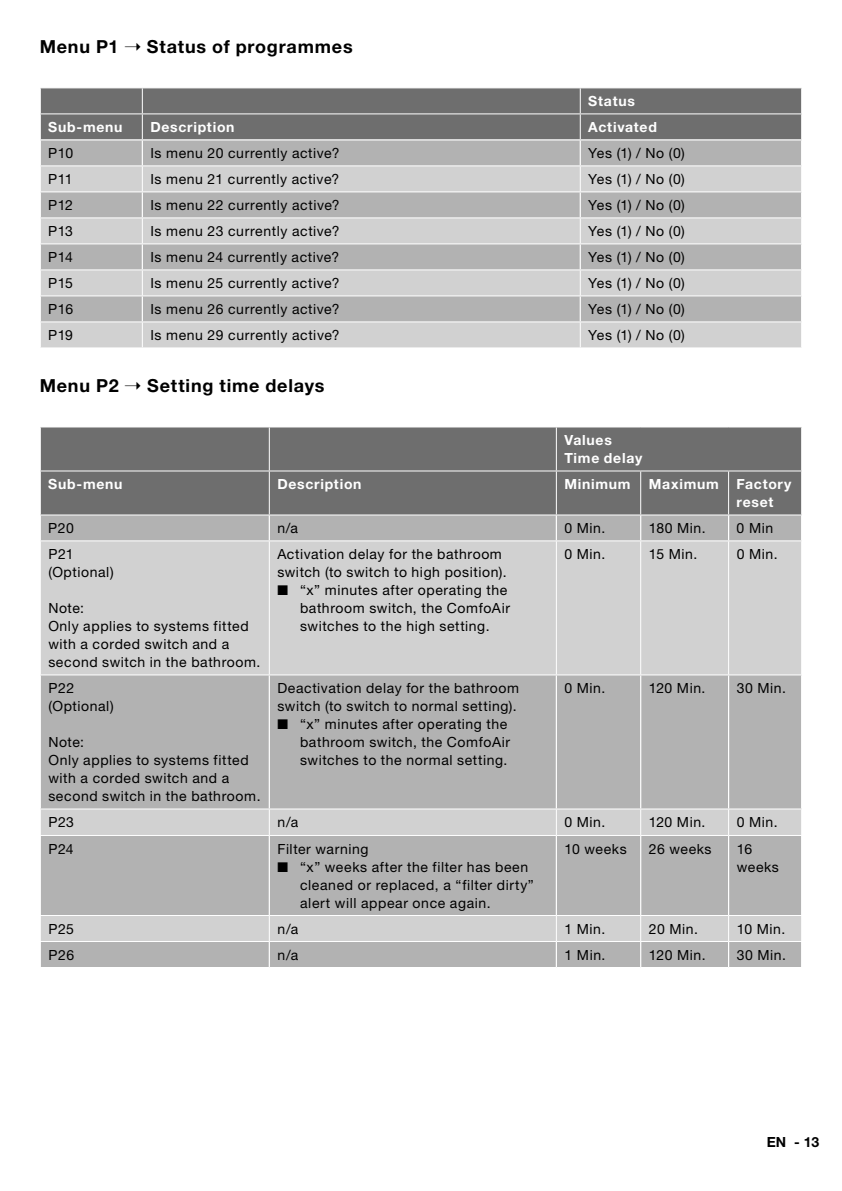
<style>
.page{position:relative;width:842px;height:1191px;background:#fff}
.page>*{position:absolute;margin:0;border:0;box-sizing:border-box;transform-origin:0 0}
.t1{font:700 18px "Helvetica Neue LT Pro";letter-spacing:.045em;color:#000}
.t2{font:14px/18px "Helvetica Neue LT Pro";letter-spacing:.04em;color:#000}
.t3{font:700 14px/18px "Helvetica Neue LT Std";letter-spacing:.05em;color:#fff}
.t4{font:700 14px "Helvetica Neue LT Pro";color:#000}
</style>
<div class="page">
<svg style="left:40px;top:88px;width:762px;height:259px;background:#b4b4b4"></svg>
<div style="left:41px;top:427px;width:760px;height:87px;background:#6e6e6e"></div>
<div style="left:41px;top:515px;width:760px;height:452px;background:#b2b2b2"></div>
<svg style="left:41px;top:541px;width:760px;height:400px;background:#c0c0c0"></svg>
<hr style="left:269px;top:427px;width:1px;height:43px;background:#fff">
<hr style="left:556px;top:427px;width:1px;height:43px;background:#fff">
<hr style="left:40px;top:470px;width:229px;height:1px;background:#fff">
<hr style="left:269px;top:470px;width:287px;height:1px;background:#fff">
<hr style="left:269px;top:471px;width:1px;height:43px;background:#fff">
<hr style="left:556px;top:470px;width:85px;height:1px;background:#fff">
<hr style="left:556px;top:471px;width:1px;height:43px;background:#fff">
<hr style="left:641px;top:470px;width:88px;height:1px;background:#fff">
<hr style="left:640px;top:471px;width:1px;height:43px;background:#fff">
<hr style="left:729px;top:470px;width:73px;height:1px;background:#fff">
<hr style="left:728px;top:471px;width:1px;height:43px;background:#fff">
<hr style="left:269px;top:541px;width:1px;height:133px;background:#fff">
<hr style="left:556px;top:541px;width:1px;height:133px;background:#fff">
<hr style="left:640px;top:541px;width:1px;height:133px;background:#fff">
<hr style="left:728px;top:541px;width:1px;height:133px;background:#fff">
<svg style="left:269px;top:809px;width:1px;height:26px"></svg>
<svg style="left:556px;top:809px;width:1px;height:26px"></svg>
<svg style="left:640px;top:809px;width:1px;height:26px"></svg>
<svg style="left:728px;top:809px;width:1px;height:26px"></svg>
<svg style="left:269px;top:515px;width:1px;height:25px"></svg>
<svg style="left:556px;top:515px;width:1px;height:25px"></svg>
<svg style="left:640px;top:515px;width:1px;height:25px"></svg>
<svg style="left:728px;top:515px;width:1px;height:25px"></svg>
<hr style="left:269px;top:675px;width:1px;height:133px;background:#fff">
<hr style="left:556px;top:675px;width:1px;height:133px;background:#fff">
<hr style="left:640px;top:675px;width:1px;height:133px;background:#fff">
<hr style="left:728px;top:675px;width:1px;height:133px;background:#fff">
<hr style="left:269px;top:836px;width:1px;height:79px;background:#fff">
<hr style="left:556px;top:836px;width:1px;height:79px;background:#fff">
<hr style="left:640px;top:836px;width:1px;height:79px;background:#fff">
<hr style="left:728px;top:836px;width:1px;height:79px;background:#fff">
<svg style="left:269px;top:916px;width:1px;height:51px"></svg>
<svg style="left:556px;top:916px;width:1px;height:51px"></svg>
<svg style="left:640px;top:916px;width:1px;height:51px"></svg>
<svg style="left:728px;top:916px;width:1px;height:51px"></svg>
<hr style="left:40px;top:540px;width:229px;height:1px;background:#fff">
<hr style="left:269px;top:540px;width:287px;height:1px;background:#fff">
<hr style="left:556px;top:540px;width:85px;height:1px;background:#fff">
<hr style="left:641px;top:540px;width:88px;height:1px;background:#fff">
<hr style="left:729px;top:540px;width:73px;height:1px;background:#fff">
<hr style="left:40px;top:674px;width:229px;height:1px;background:#fff">
<hr style="left:269px;top:674px;width:287px;height:1px;background:#fff">
<hr style="left:556px;top:674px;width:85px;height:1px;background:#fff">
<hr style="left:641px;top:674px;width:88px;height:1px;background:#fff">
<hr style="left:729px;top:674px;width:73px;height:1px;background:#fff">
<hr style="left:40px;top:808px;width:229px;height:1px;background:#fff">
<hr style="left:269px;top:808px;width:287px;height:1px;background:#fff">
<hr style="left:556px;top:808px;width:85px;height:1px;background:#fff">
<hr style="left:641px;top:808px;width:88px;height:1px;background:#fff">
<hr style="left:729px;top:808px;width:73px;height:1px;background:#fff">
<hr style="left:40px;top:835px;width:229px;height:1px;background:#fff">
<hr style="left:269px;top:835px;width:287px;height:1px;background:#fff">
<hr style="left:556px;top:835px;width:85px;height:1px;background:#fff">
<hr style="left:641px;top:835px;width:88px;height:1px;background:#fff">
<hr style="left:729px;top:835px;width:73px;height:1px;background:#fff">
<hr style="left:40px;top:915px;width:229px;height:1px;background:#fff">
<hr style="left:269px;top:915px;width:287px;height:1px;background:#fff">
<hr style="left:556px;top:915px;width:85px;height:1px;background:#fff">
<hr style="left:641px;top:915px;width:88px;height:1px;background:#fff">
<hr style="left:729px;top:915px;width:73px;height:1px;background:#fff">
<hr style="left:40px;top:941px;width:229px;height:1px;background:#fff">
<hr style="left:269px;top:941px;width:287px;height:1px;background:#fff">
<hr style="left:556px;top:941px;width:85px;height:1px;background:#fff">
<hr style="left:641px;top:941px;width:88px;height:1px;background:#fff">
<hr style="left:729px;top:941px;width:73px;height:1px;background:#fff">
<p class="t1" style="left:40px;top:36px;width:314px">Menu P1 ➝ Status of programmes</p>
<p class="t3" style="left:588px;top:92px;width:48px">Status</p>
<p class="t3" style="left:48px;top:118px;width:76px">Sub-menu</p>
<p class="t3" style="left:150px;top:118px;width:86px">Description</p>
<p class="t3" style="left:588px;top:118px;width:70px">Activated</p>
<p class="t2" style="left:48px;top:144px;width:26px">P10</p>
<p class="t2" style="left:150px;top:144px;width:191px">Is menu 20 currently active?</p>
<p class="t2" style="left:588px;top:144px;width:98px">Yes (1) / No (0)</p>
<p class="t2" style="left:48px;top:170px;width:26px">P11</p>
<p class="t2" style="left:150px;top:170px;width:190px">Is menu 21 currently active?</p>
<p class="t2" style="left:588px;top:170px;width:98px">Yes (1) / No (0)</p>
<p class="t2" style="left:48px;top:196px;width:26px">P12</p>
<p class="t2" style="left:150px;top:196px;width:191px">Is menu 22 currently active?</p>
<p class="t2" style="left:588px;top:196px;width:98px">Yes (1) / No (0)</p>
<p class="t2" style="left:48px;top:222px;width:26px">P13</p>
<p class="t2" style="left:150px;top:222px;width:191px">Is menu 23 currently active?</p>
<p class="t2" style="left:588px;top:222px;width:98px">Yes (1) / No (0)</p>
<p class="t2" style="left:48px;top:248px;width:26px">P14</p>
<p class="t2" style="left:150px;top:248px;width:190px">Is menu 24 currently active?</p>
<p class="t2" style="left:588px;top:248px;width:98px">Yes (1) / No (0)</p>
<p class="t2" style="left:48px;top:274px;width:26px">P15</p>
<p class="t2" style="left:150px;top:274px;width:191px">Is menu 25 currently active?</p>
<p class="t2" style="left:588px;top:274px;width:98px">Yes (1) / No (0)</p>
<p class="t2" style="left:48px;top:300px;width:26px">P16</p>
<p class="t2" style="left:150px;top:300px;width:191px">Is menu 26 currently active?</p>
<p class="t2" style="left:588px;top:300px;width:98px">Yes (1) / No (0)</p>
<p class="t2" style="left:48px;top:326px;width:26px">P19</p>
<p class="t2" style="left:150px;top:326px;width:191px">Is menu 29 currently active?</p>
<p class="t2" style="left:588px;top:326px;width:98px">Yes (1) / No (0)</p>
<p class="t1" style="left:40px;top:375px;width:286px">Menu P2 ➝ Setting time delays</p>
<p class="t3" style="left:564px;top:431px;width:79px">Values<br>Time delay</p>
<p class="t3" style="left:48px;top:475px;width:76px">Sub-menu</p>
<p class="t3" style="left:277px;top:475px;width:86px">Description</p>
<p class="t3" style="left:564px;top:475px;width:68px">Minimum</p>
<p class="t3" style="left:649px;top:475px;width:72px">Maximum</p>
<p class="t3" style="left:737px;top:475px;width:56px">Factory reset</p>
<p class="t2" style="left:48px;top:518px;width:27px">P20</p>
<p class="t2" style="left:277px;top:518px;width:22px">n/a</p>
<p class="t2" style="left:564px;top:518px;width:42px">0 Min.</p>
<p class="t2" style="left:649px;top:518px;width:58px">180 Min.</p>
<p class="t2" style="left:737px;top:518px;width:38px">0 Min</p>
<p class="t2" style="left:48px;top:544px;width:67px">P21 (Optional)</p>
<p class="t2" style="left:48px;top:598px;width:214px">Note:<br>Only applies to systems fitted with a corded switch and a second switch in the bathroom.</p>
<p class="t2" style="left:277px;top:544px;width:231px">Activation delay for the bathroom switch (to switch to high position).</p>
<p class="t2" style="left:300px;top:580px;width:212px;text-indent:-23px">■ “x” minutes after operating the bathroom switch, the ComfoAir switches to the high setting.</p>
<p class="t2" style="left:564px;top:544px;width:42px">0 Min.</p>
<p class="t2" style="left:649px;top:544px;width:50px">15 Min.</p>
<p class="t2" style="left:737px;top:544px;width:42px">0 Min.</p>
<p class="t2" style="left:48px;top:678px;width:67px">P22 (Optional)</p>
<p class="t2" style="left:48px;top:732px;width:214px">Note:<br>Only applies to systems fitted with a corded switch and a second switch in the bathroom.</p>
<p class="t2" style="left:277px;top:678px;width:243px">Deactivation delay for the bathroom switch (to switch to normal setting).</p>
<p class="t2" style="left:300px;top:714px;width:212px;text-indent:-23px">■ “x” minutes after operating the bathroom switch, the ComfoAir switches to the normal setting.</p>
<p class="t2" style="left:564px;top:678px;width:42px">0 Min.</p>
<p class="t2" style="left:649px;top:678px;width:58px">120 Min.</p>
<p class="t2" style="left:737px;top:678px;width:51px">30 Min.</p>
<p class="t2" style="left:48px;top:812px;width:27px">P23</p>
<p class="t2" style="left:277px;top:812px;width:22px">n/a</p>
<p class="t2" style="left:564px;top:812px;width:42px">0 Min.</p>
<p class="t2" style="left:649px;top:812px;width:58px">120 Min.</p>
<p class="t2" style="left:737px;top:812px;width:42px">0 Min.</p>
<p class="t2" style="left:48px;top:839px;width:27px">P24</p>
<p class="t2" style="left:277px;top:839px;width:93px">Filter warning</p>
<p class="t2" style="left:300px;top:857px;width:235px;text-indent:-23px">■ “x” weeks after the filter has been cleaned or replaced, a “filter dirty” alert will appear once again.</p>
<p class="t2" style="left:564px;top:839px;width:64px">10 weeks</p>
<p class="t2" style="left:649px;top:839px;width:64px">26 weeks</p>
<p class="t2" style="left:737px;top:839px;width:44px">16 weeks</p>
<p class="t2" style="left:48px;top:919px;width:27px">P25</p>
<p class="t2" style="left:277px;top:919px;width:22px">n/a</p>
<p class="t2" style="left:564px;top:919px;width:42px">1 Min.</p>
<p class="t2" style="left:649px;top:919px;width:51px">20 Min.</p>
<p class="t2" style="left:737px;top:919px;width:50px">10 Min.</p>
<p class="t2" style="left:48px;top:945px;width:27px">P26</p>
<p class="t2" style="left:277px;top:945px;width:22px">n/a</p>
<p class="t2" style="left:565px;top:945px;width:42px">1 Min.</p>
<p class="t2" style="left:649px;top:945px;width:58px">120 Min.</p>
<p class="t2" style="left:737px;top:945px;width:51px">30 Min.</p>
<p class="t4" style="left:767px;top:1133px;width:54px">EN - 13</p>
</div>
